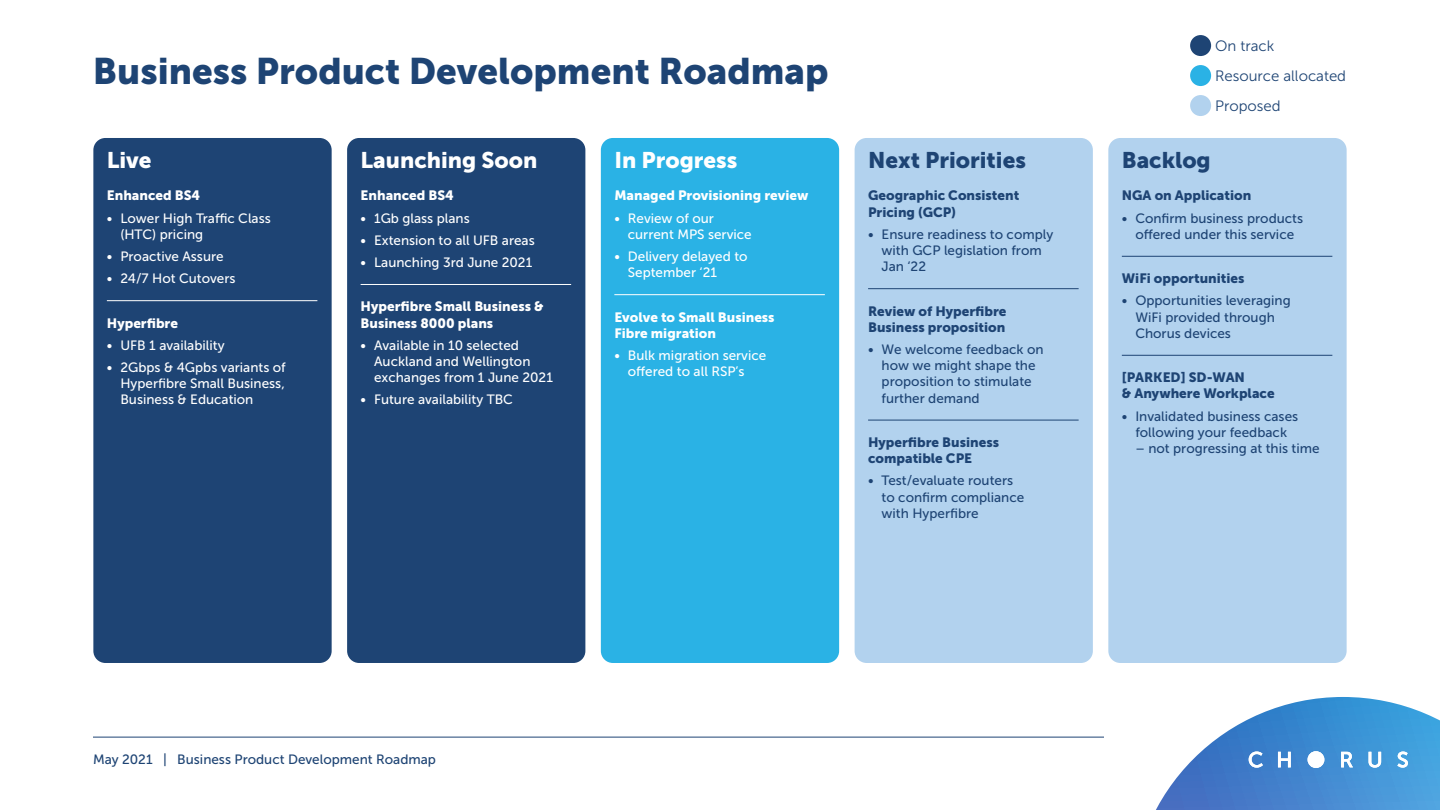
<style>
.page{position:relative;width:1440px;height:810px;background:#fff}
.page>*{position:absolute;margin:0;border:0;box-sizing:border-box;transform-origin:0 0}
.t1{font:36.75px "Museo Sans 900";color:#1e4474}
.t2{font:22.5px "Museo Sans 900";color:#fff}
.t3{font:22.5px "Museo Sans 900";color:#1e4474}
.t4{font:15px "Museo Sans 300";color:#1e4474}
.t5{font:13.5px/16.2px "Museo Sans 500";color:#1e4474}
.t6{font:13.5px/16.2px "Museo Sans 500";color:#fff}
.t7{font:13.5px/16.2px "Museo Sans 900";color:#1e4474}
.t8{font:13.5px/16.2px "Museo Sans 900";color:#fff}
</style>
<div class="page">
<hr style="left:93px;top:737px;width:1011px;height:1px;background:#1e4474">
<div style="left:1190px;top:35px;width:21px;height:21px;background:#1e4474;border-radius:50%"></div>
<div style="left:1190px;top:65px;width:21px;height:21px;background:#2ab2e5;border-radius:50%"></div>
<div style="left:1190px;top:95px;width:21px;height:21px;background:#b2d2ee;border-radius:50%"></div>
<div style="left:93px;top:138px;width:239px;height:525px;background:#1e4474;border-radius:12px"></div>
<hr style="left:107px;top:300px;width:210px;height:1px;background:#fff">
<div style="left:347px;top:138px;width:238px;height:525px;background:#1e4474;border-radius:12px"></div>
<hr style="left:361px;top:284px;width:210px;height:1px;background:#fff">
<div style="left:601px;top:138px;width:238px;height:525px;background:#2ab2e5;border-radius:12px"></div>
<hr style="left:614px;top:294px;width:211px;height:1px;background:#fff">
<div style="left:855px;top:138px;width:238px;height:525px;background:#b2d2ee;border-radius:12px"></div>
<hr style="left:868px;top:288px;width:211px;height:1px;background:#1e4474">
<hr style="left:868px;top:420px;width:211px;height:1px;background:#1e4474">
<div style="left:1108px;top:138px;width:239px;height:525px;background:#b2d2ee;border-radius:12px"></div>
<hr style="left:1122px;top:256px;width:210px;height:1px;background:#1e4474">
<hr style="left:1122px;top:355px;width:210px;height:1px;background:#1e4474">
<svg style="left:1156px;top:697px;width:284px;height:113px"></svg>
<p class="t1" style="left:93px;top:51px;width:737px">Business Product Development Roadmap</p>
<p class="t2" style="left:107px;top:148px;width:46px">Live</p>
<p class="t8" style="left:107px;top:187px;width:95px">Enhanced BS4</p>
<p class="t6" style="left:120px;top:210px;width:152px;text-indent:-14px">• Lower High Traffic Class (HTC) pricing</p>
<p class="t6" style="left:107px;top:248px;width:118px">• Proactive Assure</p>
<p class="t6" style="left:107px;top:270px;width:130px">• 24/7 Hot Cutovers</p>
<p class="t8" style="left:107px;top:315px;width:73px">Hyperfibre</p>
<p class="t6" style="left:107px;top:337px;width:119px">• UFB 1 availability</p>
<p class="t6" style="left:120px;top:359px;width:167px;text-align:justify;text-indent:-14px">• 2Gbps &amp; 4Gpbs variants of Hyperfibre Small Business, Business &amp; Education</p>
<p class="t2" style="left:361px;top:148px;width:178px">Launching Soon</p>
<p class="t8" style="left:361px;top:187px;width:95px">Enhanced BS4</p>
<p class="t6" style="left:361px;top:210px;width:111px">• 1Gb glass plans</p>
<p class="t6" style="left:361px;top:232px;width:176px">• Extension to all UFB areas</p>
<p class="t6" style="left:361px;top:254px;width:173px">• Launching 3rd June 2021</p>
<p class="t8" style="left:361px;top:298px;width:185px">Hyperfibre Small Business &amp;<br>Business 8000 plans</p>
<p class="t6" style="left:374px;top:337px;width:180px;text-indent:-14px">• Available in 10 selected<br>Auckland and Wellington exchanges from 1 June 2021</p>
<p class="t6" style="left:361px;top:392px;width:154px">• Future availability TBC</p>
<p class="t2" style="left:614px;top:148px;width:125px">In Progress</p>
<p class="t8" style="left:614px;top:187px;width:196px">Managed Provisioning review</p>
<p class="t6" style="left:628px;top:210px;width:125px;text-indent:-14px">• Review of our current MPS service</p>
<p class="t6" style="left:628px;top:248px;width:121px;text-indent:-14px">• Delivery delayed to<br>September ‘21</p>
<p class="t8" style="left:614px;top:309px;width:162px">Evolve to Small Business<br>Fibre migration</p>
<p class="t6" style="left:628px;top:347px;width:140px;text-indent:-14px">• Bulk migration service offered to all RSP’s</p>
<p class="t3" style="left:868px;top:148px;width:159px">Next Priorities</p>
<p class="t7" style="left:868px;top:187px;width:153px">Geographic Consistent<br>Pricing (GCP)</p>
<p class="t5" style="left:882px;top:226px;width:173px;text-indent:-14px">• Ensure readiness to comply with GCP legislation from<br>Jan ‘22</p>
<p class="t7" style="left:868px;top:303px;width:140px">Review of Hyperfibre<br>Business proposition</p>
<p class="t5" style="left:882px;top:341px;width:164px;text-indent:-14px">• We welcome feedback on how we might shape the proposition to stimulate further demand</p>
<p class="t7" style="left:868px;top:434px;width:132px">Hyperfibre Business compatible CPE</p>
<p class="t5" style="left:882px;top:473px;width:144px;text-indent:-14px">• Test/evaluate routers to confirm compliance with Hyperfibre</p>
<p class="t4" style="left:1215px;top:37px;width:61px">On track</p>
<p class="t4" style="left:1215px;top:67px;width:133px">Resource allocated</p>
<p class="t4" style="left:1215px;top:97px;width:67px">Proposed</p>
<p class="t3" style="left:1122px;top:148px;width:90px">Backlog</p>
<p class="t7" style="left:1122px;top:187px;width:131px">NGA on Application</p>
<p class="t5" style="left:1122px;top:210px;width:183px;text-align:center">• Confirm business products offered under this service</p>
<p class="t7" style="left:1122px;top:270px;width:124px">WiFi opportunities</p>
<p class="t5" style="left:1135px;top:293px;width:157px;text-indent:-14px">• Opportunities leveraging<br>WiFi provided through<br>Chorus devices</p>
<p class="t7" style="left:1122px;top:369px;width:154px">[PARKED] SD-WAN<br>&amp; Anywhere Workplace</p>
<p class="t5" style="left:1122px;top:408px;width:178px;text-align:center">• Invalidated business cases following your feedback</p>
<p class="t5" style="left:1135px;top:440px;width:186px">– not progressing at this time</p>
<p class="t5" style="left:93px;top:751px;width:345px">May 2021 | Business Product Development Roadmap</p>
</div>
